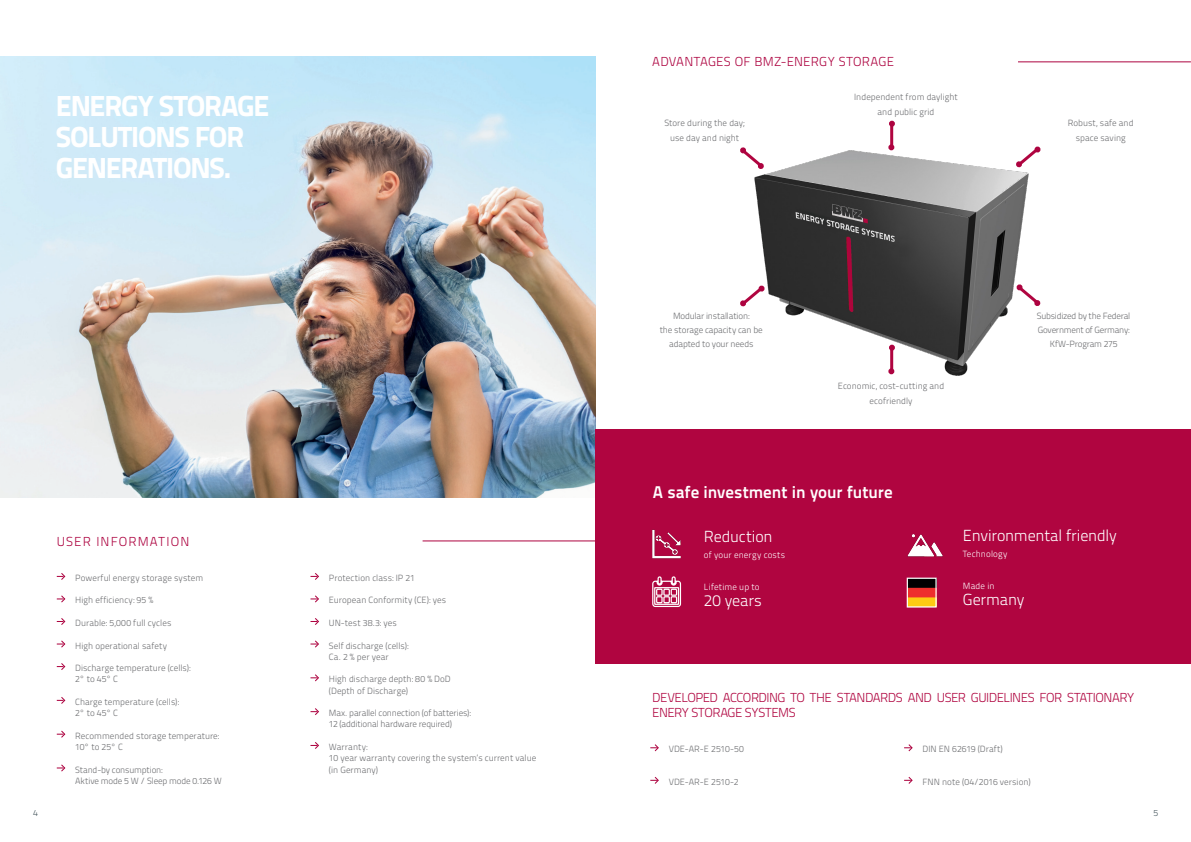
<style>
.page{position:relative;width:1191px;height:842px;background:#fff}
.page>*{position:absolute;margin:0;border:0;box-sizing:border-box;transform-origin:0 0}
.t1{font:800 29px/31px "Titillium Text 22 L";letter-spacing:-.045em;color:#fff}
.t2{font:700 17px "Titillium Text 22 L";color:#fff}
.t3{font:300 16px "Titillium Text 22 L";letter-spacing:-.01em;color:#fff}
.t4{font:300 13px/15px "Titillium Text 22 L";letter-spacing:-.04em;color:#b00540}
.t5{font:300 13px "Titillium Text 22 L";letter-spacing:.025em;color:#ad0340}
.t6{font:300 13px "Titillium Text 22 L";letter-spacing:.085em;color:#ad0340}
.t7{font:300 9px/15px "Titillium Text 22 L";color:#6c6d70;text-align:center}
.t8{font:300 9px/14px "Titillium Text 22 L";letter-spacing:-.025em;color:#6c6d70;text-align:center}
.t9{font:300 9px "Titillium Text 22 L";letter-spacing:.015em;color:#fff}
.t10{font:300 9px "Titillium Text 22 L";color:#4b5b62}
</style>
<div class="page">
<hr style="left:1018px;top:62px;width:172px;height:1px;background:#ad0340">
<img style="left:1px;top:56px;width:594px;height:441px">
<svg style="left:57px;top:573px;width:9px;height:7px"></svg>
<svg style="left:57px;top:595px;width:9px;height:8px"></svg>
<svg style="left:57px;top:618px;width:9px;height:7px"></svg>
<svg style="left:57px;top:640px;width:9px;height:8px"></svg>
<svg style="left:57px;top:663px;width:9px;height:7px"></svg>
<svg style="left:57px;top:697px;width:9px;height:7px"></svg>
<svg style="left:57px;top:730px;width:9px;height:8px"></svg>
<svg style="left:57px;top:764px;width:9px;height:8px"></svg>
<svg style="left:310px;top:573px;width:9px;height:7px"></svg>
<svg style="left:310px;top:595px;width:9px;height:8px"></svg>
<svg style="left:310px;top:618px;width:9px;height:7px"></svg>
<svg style="left:310px;top:640px;width:9px;height:8px"></svg>
<svg style="left:310px;top:674px;width:9px;height:8px"></svg>
<svg style="left:310px;top:708px;width:9px;height:7px"></svg>
<svg style="left:310px;top:742px;width:9px;height:7px"></svg>
<hr style="left:422px;top:541px;width:173px;height:1px;background:#ad0340">
<div style="left:595px;top:429px;width:596px;height:235px;background:#b00540"></div>
<svg style="left:652px;top:576px;width:29px;height:32px"></svg>
<img style="left:652px;top:529px;width:29px;height:30px">
<img style="left:908px;top:580px;width:26px;height:25px">
<div style="left:906px;top:578px;width:30px;height:29px;border:1px solid #fff"></div>
<img style="left:907px;top:534px;width:36px;height:23px">
<img style="left:754px;top:131px;width:275px;height:245px">
<svg style="left:650px;top:744px;width:9px;height:8px"></svg>
<svg style="left:650px;top:777px;width:9px;height:7px"></svg>
<svg style="left:904px;top:744px;width:9px;height:8px"></svg>
<svg style="left:904px;top:777px;width:9px;height:7px"></svg>
<hr style="left:890px;top:125px;width:3px;height:22px;background:#b00540">
<svg style="left:889px;top:121px;width:6px;height:6px"></svg>
<svg style="left:888px;top:144px;width:6px;height:6px"></svg>
<hr style="left:890px;top:349px;width:3px;height:22px;background:#b00540">
<svg style="left:889px;top:345px;width:6px;height:6px"></svg>
<svg style="left:888px;top:368px;width:6px;height:6px"></svg>
<svg style="left:740px;top:144px;width:26px;height:28px"></svg>
<svg style="left:1014px;top:282px;width:27px;height:27px"></svg>
<svg style="left:1013px;top:144px;width:28px;height:25px"></svg>
<svg style="left:740px;top:283px;width:27px;height:25px"></svg>
<p class="t1" style="left:56px;top:88px;width:215px">ENERGY STORAGE<br>SOLUTIONS FOR<br>GENERATIONS.</p>
<p class="t6" style="left:57px;top:531px;width:134px">USER INFORMATION</p>
<p class="t7" style="left:75px;top:570px;width:130px">Powerful energy storage system</p>
<p class="t7" style="left:75px;top:592px;width:80px">High efficiency: 95 %</p>
<p class="t7" style="left:75px;top:615px;width:98px">Durable: 5,000 full cycles</p>
<p class="t7" style="left:75px;top:637px;width:93px">High operational safety</p>
<p class="t7" style="left:75px;top:660px;width:117px">Discharge temperature (cells):</p>
<p class="t7" style="left:75px;top:671px;width:44px">2° to 45° C</p>
<p class="t7" style="left:75px;top:694px;width:105px">Charge temperature (cells):</p>
<p class="t7" style="left:75px;top:705px;width:44px">2° to 45° C</p>
<p class="t7" style="left:75px;top:728px;width:146px">Recommended storage temperature:</p>
<p class="t7" style="left:75px;top:739px;width:49px">10° to 25° C</p>
<p class="t7" style="left:75px;top:761px;width:89px">Stand-by consumption:</p>
<p class="t7" style="left:75px;top:773px;width:148px">Aktive mode 5 W / Sleep mode 0.126 W</p>
<p class="t7" style="left:329px;top:570px;width:87px">Protection class: IP 21</p>
<p class="t7" style="left:329px;top:592px;width:119px">European Conformity (CE): yes</p>
<p class="t7" style="left:329px;top:615px;width:69px">UN-test 38.3: yes</p>
<p class="t7" style="left:329px;top:637px;width:81px">Self discharge (cells):</p>
<p class="t7" style="left:329px;top:649px;width:61px">Ca. 2 % per year</p>
<p class="t7" style="left:329px;top:671px;width:123px">High discharge depth: 80 % DoD</p>
<p class="t7" style="left:329px;top:682px;width:81px">(Depth of Discharge)</p>
<p class="t7" style="left:329px;top:705px;width:143px">Max. parallel connection (of batteries):</p>
<p class="t7" style="left:329px;top:716px;width:125px">12 (additional hardware required)</p>
<p class="t7" style="left:329px;top:739px;width:40px">Warranty:</p>
<p class="t7" style="left:329px;top:750px;width:209px">10 year warranty covering the system‘s current value</p>
<p class="t7" style="left:329px;top:761px;width:51px">(in Germany)</p>
<p class="t5" style="left:652px;top:52px;width:243px">ADVANTAGES OF BMZ-ENERGY STORAGE</p>
<p class="t7" style="left:664px;top:114px;width:82px">Store during the day; use day and night</p>
<p class="t7" style="left:660px;top:308px;width:105px;line-height:14px">Modular installation:<br>the storage capacity can be adapted to your needs</p>
<p class="t7" style="left:854px;top:89px;width:105px">Independent from daylight and public grid</p>
<p class="t7" style="left:838px;top:378px;width:108px">Economic, cost-cutting and ecofriendly</p>
<p class="t7" style="left:1067px;top:115px;width:67px">Robust, safe and space saving</p>
<p class="t8" style="left:1037px;top:308px;width:95px">Subsidized by the Federal<br>Government of Germany:<br>KfW-Program 275</p>
<p class="t2" style="left:653px;top:479px;width:241px">A safe investment in your future</p>
<p class="t3" style="left:704px;top:524px;width:70px">Reduction</p>
<p class="t9" style="left:704px;top:548px;width:83px">of your energy costs</p>
<p class="t9" style="left:704px;top:580px;width:57px">Lifetime up to</p>
<p class="t3" style="left:704px;top:588px;width:59px">20 years</p>
<p class="t3" style="left:963px;top:524px;width:155px">Environmental friendly</p>
<p class="t9" style="left:963px;top:547px;width:46px">Technology</p>
<p class="t9" style="left:963px;top:579px;width:33px">Made in</p>
<p class="t3" style="left:963px;top:588px;width:63px">Germany</p>
<p class="t4" style="left:652px;top:689px;width:483px">DEVELOPED ACCORDING TO THE STANDARDS AND USER GUIDELINES FOR STATIONARY<br>ENERY STORAGE SYSTEMS</p>
<p class="t7" style="left:669px;top:741px;width:77px">VDE-AR-E 2510-50</p>
<p class="t7" style="left:669px;top:774px;width:71px">VDE-AR-E 2510-2</p>
<p class="t7" style="left:922px;top:741px;width:82px">DIN EN 62619 (Draft)</p>
<p class="t7" style="left:922px;top:774px;width:110px">FNN note (04/2016 version)</p>
<p class="t10" style="left:33px;top:807px;width:6px">4</p>
<p class="t10" style="left:1153px;top:807px;width:6px">5</p>
</div>
